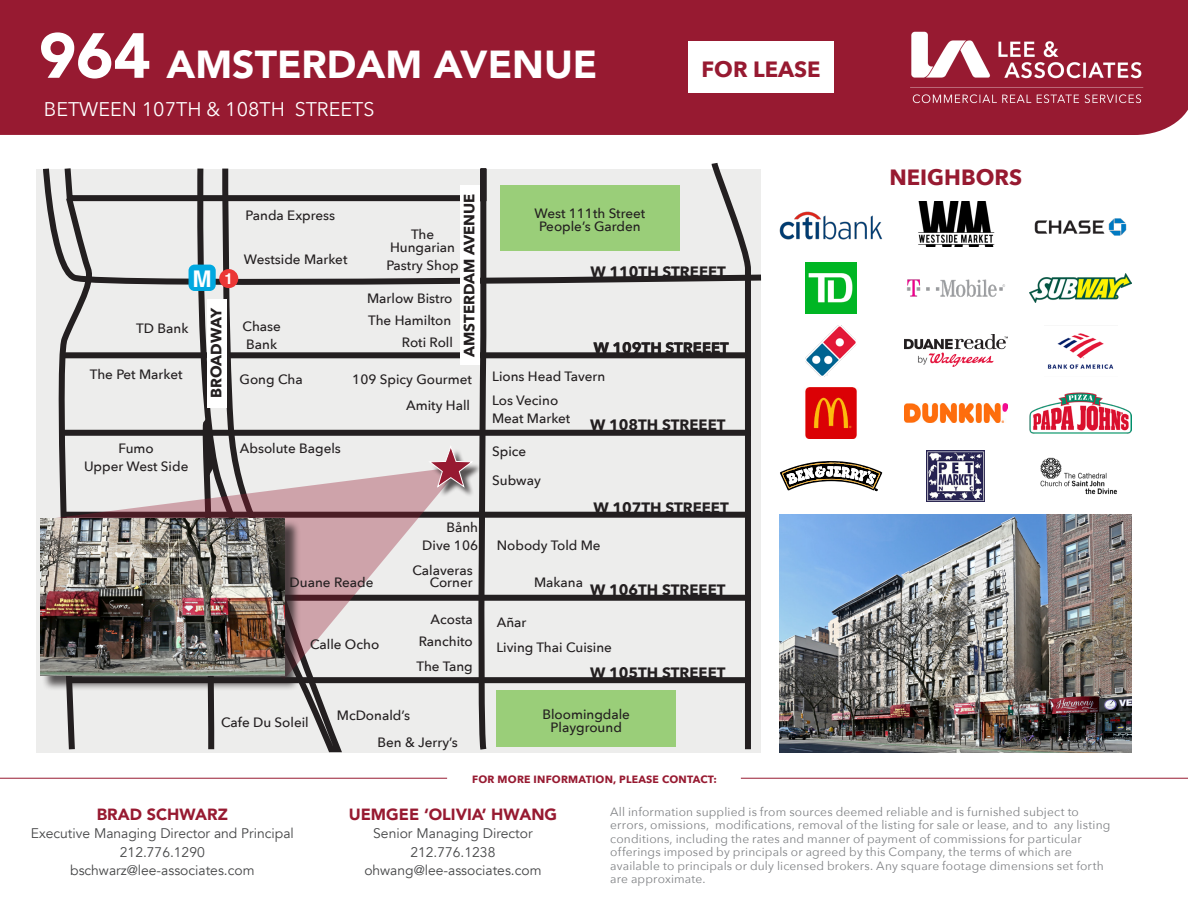
<style>
.page{position:relative;width:1188px;height:918px;background:#fff}
.page>*{position:absolute;margin:0;border:0;box-sizing:border-box;transform-origin:0 0}
.t1{font:900 39px "Avenir";color:#fff}
.Table_Text{font:700 22.95px "Helvetica";color:#fff}
.Advisor_Header{font:700 22.05px "Avenir Next";color:#971a31}
.t2{font:19.8px "Avenir Next";color:#fff}
.t3{font:900 16.2px "Avenir";color:#971a31}
.t4{font:700 15.15px "Helvetica";color:#fff}
.Advisor_Header-2{font:700 15px "Avenir Next";color:#231f20}
.t5{font:13.95px "Avenir";color:#464748}
.Table_Text-2{font:500 13.5px/18px "Avenir Next";color:#231f20;text-align:center}
.t6{font:12px/13.5px "Avenir Next";letter-spacing:.015em;color:#808285}
.t7{font:700 10.5px "Avenir Next";letter-spacing:.02em;color:#971a31}
.s1{font-size:63px}
</style>
<div class="page">
<img style="left:780px;top:212px;width:102px;height:27px">
<img style="left:918px;top:202px;width:77px;height:44px">
<img style="left:1034px;top:218px;width:93px;height:18px">
<img style="left:806px;top:263px;width:51px;height:51px">
<img style="left:907px;top:279px;width:98px;height:18px">
<img style="left:1029px;top:273px;width:103px;height:30px">
<img style="left:806px;top:325px;width:51px;height:51px">
<img style="left:904px;top:334px;width:103px;height:33px">
<img style="left:1047px;top:333px;width:67px;height:36px">
<img style="left:805px;top:388px;width:52px;height:51px">
<img style="left:904px;top:404px;width:103px;height:18px">
<img style="left:1029px;top:392px;width:103px;height:42px">
<svg style="left:780px;top:461px;width:102px;height:30px"></svg>
<img style="left:927px;top:450px;width:58px;height:51px">
<img style="left:1040px;top:457px;width:77px;height:38px">
<img style="left:780px;top:514px;width:352px;height:238px">
<div style="left:0;top:0;width:1188px;height:135px;background:#971a31"></div>
<img style="left:870px;top:10px;width:285px;height:115px">
<hr style="left:741px;top:778px;width:447px;height:1px;background:#971a31">
<hr style="left:0;top:778px;width:447px;height:1px;background:#971a31">
<div style="left:36px;top:169px;width:725px;height:583px;background:#ededec"></div>
<svg style="left:43px;top:168px;width:719px;height:116px"></svg>
<div style="left:68px;top:595px;width:683px;height:6px;background:#231f20"></div>
<svg style="left:61px;top:168px;width:429px;height:585px"></svg>
<svg style="left:708px;top:162px;width:46px;height:591px"></svg>
<svg style="left:55px;top:192px;width:38px;height:561px"></svg>
<svg style="left:199px;top:364px;width:18px;height:389px"></svg>
<div style="left:65px;top:352px;width:683px;height:6px;background:#231f20"></div>
<div style="left:60px;top:430px;width:691px;height:6px;background:#231f20"></div>
<div style="left:68px;top:677px;width:683px;height:6px;background:#231f20"></div>
<div style="left:64px;top:512px;width:684px;height:6px;background:#231f20"></div>
<div style="left:688px;top:42px;width:146px;height:51px;background:#fff"></div>
<svg style="left:55px;top:469px;width:398px;height:209px"></svg>
<div style="left:42px;top:520px;width:259px;height:172px;background:#231f20;opacity:.75"></div>
<img style="left:40px;top:518px;width:244px;height:157px">
<div style="left:432px;top:448px;width:50px;height:50px;background:#231f20;opacity:.75"></div>
<svg style="left:428px;top:446px;width:46px;height:42px"></svg>
<div style="left:460px;top:185px;width:20px;height:180px;background:#fff"></div>
<div style="left:207px;top:299px;width:20px;height:108px;background:#fff"></div>
<div style="left:500px;top:185px;width:180px;height:66px;background:#9ace79"></div>
<div style="left:496px;top:691px;width:180px;height:56px;background:#9ace79"></div>
<p class="t1" style="left:39px;top:31px;width:560px"><span class="s1">964</span> AMSTERDAM AVENUE</p>
<p class="t2" style="left:44px;top:92px;width:332px">BETWEEN 107TH &amp; 108TH STREETS</p>
<p class="Advisor_Header" style="left:702px;top:50px;width:121px">FOR LEASE</p>
<p class="Advisor_Header-2" style="left:456px;top:357px;width:165px;rotate:-90deg">AMSTERDAM AVENUE</p>
<p class="Table_Text-2" style="left:246px;top:206px;width:91px">Panda Express</p>
<p class="Table_Text-2" style="left:244px;top:250px;width:105px">Westside Market</p>
<p class="Table_Text-2" style="left:390px;top:227px;width:66px;line-height:13.5px">The<br>Hungarian</p>
<p class="Table_Text-2" style="left:386px;top:256px;width:74px">Pastry Shop</p>
<p class="Table_Text" style="left:193px;top:265px;width:21px">M</p>
<p class="t4" style="left:225px;top:270px;width:10px">1</p>
<p class="Table_Text-2" style="left:367px;top:289px;width:87px">Marlow Bistro</p>
<p class="Advisor_Header-2" style="left:203px;top:398px;width:92px;rotate:-90deg">BROADWAY</p>
<p class="Table_Text-2" style="left:368px;top:311px;width:85px">The Hamilton</p>
<p class="Table_Text-2" style="left:402px;top:333px;width:53px">Roti Roll</p>
<p class="Table_Text-2" style="left:136px;top:319px;width:54px">TD Bank</p>
<p class="Table_Text-2" style="left:242px;top:317px;width:40px;text-align:left">Chase<br>Bank</p>
<p class="Table_Text-2" style="left:90px;top:364px;width:94px">The Pet Market</p>
<p class="Table_Text-2" style="left:240px;top:370px;width:65px">Gong Cha</p>
<p class="Table_Text-2" style="left:352px;top:370px;width:121px">109 Spicy Gourmet</p>
<p class="Table_Text-2" style="left:406px;top:395px;width:65px">Amity Hall</p>
<p class="Table_Text-2" style="left:84px;top:439px;width:106px">Fumo<br>Upper West Side</p>
<p class="Table_Text-2" style="left:240px;top:439px;width:103px">Absolute Bagels</p>
<p class="Table_Text-2" style="left:290px;top:573px;width:85px">Duane Reade</p>
<p class="Table_Text-2" style="left:310px;top:634px;width:71px">Calle Ocho</p>
<p class="Table_Text-2" style="left:446px;top:518px;width:33px">Bånh</p>
<p class="Table_Text-2" style="left:422px;top:536px;width:57px">Dive 106</p>
<p class="Table_Text-2" style="left:413px;top:564px;width:62px;line-height:12px;text-align:right">Calaveras<br>Corner</p>
<p class="Table_Text-2" style="left:431px;top:610px;width:44px">Acosta</p>
<p class="Table_Text-2" style="left:419px;top:632px;width:56px">Ranchito</p>
<p class="Table_Text-2" style="left:417px;top:657px;width:58px">The Tang</p>
<p class="Table_Text-2" style="left:221px;top:713px;width:89px">Cafe Du Soleil</p>
<p class="Table_Text-2" style="left:337px;top:706px;width:75px">McDonald’s</p>
<p class="Table_Text-2" style="left:378px;top:733px;width:82px">Ben &amp; Jerry’s</p>
<p class="Table_Text-2" style="left:535px;top:206px;width:112px;line-height:13.5px">West 111th Street<br>People’s Garden</p>
<p class="Advisor_Header-2" style="left:591px;top:258px;width:137px">W 110TH STREEET</p>
<p class="Advisor_Header-2" style="left:594px;top:335px;width:137px">W 109TH STREEET</p>
<p class="Table_Text-2" style="left:492px;top:367px;width:115px">Lions Head Tavern</p>
<p class="Table_Text-2" style="left:492px;top:391px;width:80px;text-align:left">Los Vecino<br>Meat Market</p>
<p class="Table_Text-2" style="left:492px;top:442px;width:36px">Spice</p>
<p class="Table_Text-2" style="left:492px;top:470px;width:50px">Subway</p>
<p class="Advisor_Header-2" style="left:590px;top:412px;width:137px">W 108TH STREEET</p>
<p class="Advisor_Header-2" style="left:593px;top:494px;width:137px">W 107TH STREEET</p>
<p class="Table_Text-2" style="left:497px;top:536px;width:105px">Nobody Told Me</p>
<p class="Table_Text-2" style="left:534px;top:573px;width:51px">Makana</p>
<p class="Advisor_Header-2" style="left:590px;top:577px;width:137px">W 106TH STREEET</p>
<p class="Table_Text-2" style="left:497px;top:612px;width:31px">Añar</p>
<p class="Table_Text-2" style="left:496px;top:637px;width:117px">Living Thai Cuisine</p>
<p class="Advisor_Header-2" style="left:590px;top:660px;width:137px">W 105TH STREEET</p>
<p class="Table_Text-2" style="left:542px;top:707px;width:89px;line-height:13.5px">Bloomingdale<br>Playground</p>
<p class="t7" style="left:472px;top:770px;width:246px">FOR MORE INFORMATION, PLEASE CONTACT:</p>
<p class="Advisor_Header" style="left:889px;top:159px;width:134px">NEIGHBORS</p>
<p class="t3" style="left:97px;top:800px;width:133px">BRAD SCHWARZ</p>
<p class="t5" style="left:31px;top:825px;width:265px">Executive Managing Director and Principal</p>
<p class="t5" style="left:120px;top:844px;width:86px">212.776.1290</p>
<p class="t5" style="left:70px;top:862px;width:186px">bschwarz@lee-associates.com</p>
<p class="t3" style="left:349px;top:800px;width:210px">UEMGEE ‘OLIVIA’ HWANG</p>
<p class="t5" style="left:373px;top:825px;width:161px">Senior Managing Director</p>
<p class="t5" style="left:411px;top:844px;width:86px">212.776.1238</p>
<p class="t5" style="left:364px;top:862px;width:179px">ohwang@lee-associates.com</p>
<p class="t6" style="left:610px;top:804px;width:502px">All information supplied is from sources deemed reliable and is furnished subject to errors, omissions, modifications, removal of the listing for sale or lease, and to any listing conditions, including the rates and manner of payment of commissions for particular offerings imposed by principals or agreed by this Company, the terms of which are available to principals or duly licensed brokers. Any square footage dimensions set forth are approximate.</p>
</div>
